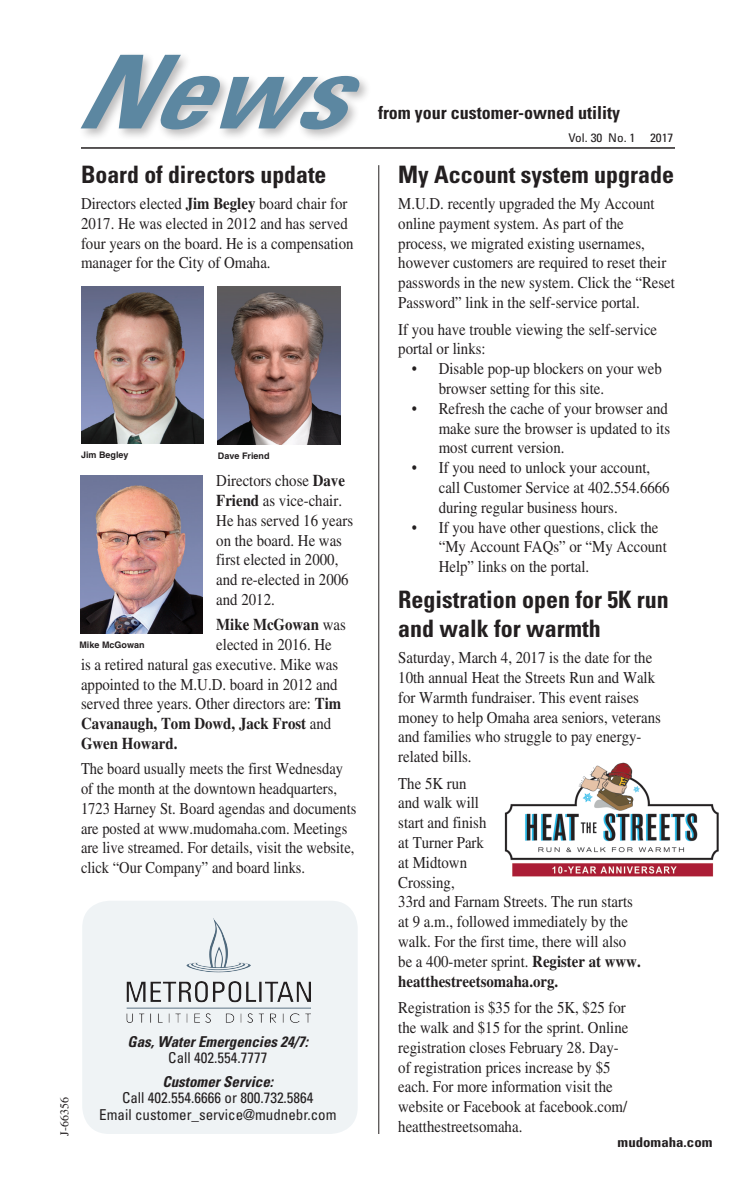
<style>
.page{position:relative;width:756px;height:1188px;background:#fff}
.page>*{position:absolute;margin:0;border:0;box-sizing:border-box;transform-origin:0 0}
.t1{font:italic 700 condensed 102px "Univers";color:#5c87a1;scale:1.1 1}
.headline{font:700 condensed 24px/28.8px "Univers";color:#231f20}
.t2{font:700 condensed 18px "Univers";color:#231f20}
.subhead{font:16.5px/19.8px "Times";color:#231f20;scale:.9 1}
.headline-2{font:16.5px/19.8px "Times";color:#231f20;scale:.9 1}
.subhead-2{font:16.5px/19.8px "Times";color:#231f20;scale:.88 1}
.text{font:16.5px/19.8px "Times";color:#231f20;scale:.9 1}
.t3{font:700 16.5px "Times";color:#231f20;scale:.9 1}
.text-2{font:condensed 15px/16.5px "Univers";color:#231f20;text-align:center}
.text-3{font:italic 700 condensed 15px/16.5px "Univers";color:#231f20;text-align:center}
.text-4{font:700 condensed 13.5px "Univers";color:#231f20;scale:1.1 1}
.t4{font:condensed 12px "Univers";color:#231f20;scale:1.1 1}
.t5{font:12px "Times";color:#231f20}
.t6{font:700 9px "Helvetica";color:#231f20}
.s1{font-weight:700}
.s2{font-weight:400}
.s3{font-weight:400;font-style:normal}
.s4{font-weight:700;font-style:italic}
</style>
<div class="page">
<hr style="left:81px;top:147px;width:594px;height:2px;background:#231f20">
<div style="left:78px;top:52px;width:294px;height:90px;background:#231f20;opacity:.3"></div>
<div style="left:371px;top:98px;width:256px;height:31px;background:#fff"></div>
<hr style="left:378px;top:165px;width:1px;height:969px;background:#231f20">
<img style="left:81px;top:287px;width:122px;height:157px">
<img style="left:218px;top:287px;width:122px;height:158px">
<img style="left:81px;top:476px;width:122px;height:158px">
<img style="left:504px;top:762px;width:215px;height:115px">
<div style="left:82px;top:901px;width:276px;height:233px;background:#eff3f5;border-radius:27px"></div>
<img style="left:126px;top:918px;width:185px;height:105px">
<p class="t1" style="left:73px;top:30px;width:280px">News</p>
<p class="headline" style="left:81px;top:159px;width:247px">Board of directors update</p>
<p class="subhead" style="left:81px;top:194px;width:304px">Directors elected <span class="s1">Jim Begley</span> board chair for 2017. He was elected in 2012 and has served four years on the board. He is a compensation manager for the City of Omaha.</p>
<p class="t6" style="left:81px;top:450px;width:49px">Jim Begley</p>
<p class="t6" style="left:218px;top:450px;width:53px">Dave Friend</p>
<p class="subhead" style="left:216px;top:471px;width:154px">Directors chose <span class="s1">Dave<br>Friend</span> as vice-chair.<br>He has served 16 years on the board. He was first elected in 2000, and re-elected in 2006 and 2012.</p>
<p class="t3" style="left:216px;top:615px;width:145px">Mike McGowan <span class="s2">was</span></p>
<p class="subhead" style="left:216px;top:635px;width:130px">elected in 2016. He</p>
<p class="subhead" style="left:81px;top:654px;width:287px">is a retired natural gas executive. Mike was</p>
<p class="subhead" style="left:81px;top:674px;width:287px">appointed to the M.U.D. board in 2012 and</p>
<p class="subhead" style="left:81px;top:694px;width:291px">served three years. Other directors are: <span class="s1">Tim</span></p>
<p class="t3" style="left:81px;top:714px;width:280px">Cavanaugh, Tom Dowd, Jack Frost <span class="s2">and</span></p>
<p class="t3" style="left:81px;top:734px;width:109px">Gwen Howard.</p>
<p class="subhead-2" style="left:81px;top:759px;width:314px">The board usually meets the first Wednesday of the month at the downtown headquarters, 1723 Harney St. Board agendas and documents are posted at www.mudomaha.com. Meetings are live streamed. For details, visit the website, click “Our Company” and board links.</p>
<p class="t6" style="left:80px;top:639px;width:67px">Mike McGowan</p>
<p class="t5" style="left:58px;top:1136px;width:40px;rotate:-90deg">J-66356</p>
<p class="text-3" style="left:128px;top:1033px;width:182px">Gas, Water Emergencies 24/7:<br><span class="s3">Call 402.554.7777</span></p>
<p class="text-2" style="left:99px;top:1073px;width:239px"><span class="s4">Customer Service:<br></span>Call 402.554.6666 or 800.732.5864<br>Email customer_service@mudnebr.com</p>
<p class="t2" style="left:378px;top:102px;width:244px">from your customer-owned utility</p>
<p class="t4" style="left:568px;top:130px;width:97px">Vol. 30 No. 1 2017</p>
<p class="headline" style="left:398px;top:159px;width:277px">My Account system upgrade</p>
<p class="headline-2" style="left:398px;top:194px;width:309px">M.U.D. recently upgraded the My Account online payment system. As part of the process, we migrated existing usernames, however customers are required to reset their passwords in the new system. Click the “Reset Password” link in the self-service portal.</p>
<p class="headline-2" style="left:398px;top:319px;width:289px">If you have trouble viewing the self-service portal or links:</p>
<p class="subhead" style="left:439px;top:359px;width:249px;text-indent:-27px">• Disable pop-up blockers on your web browser setting for this site.</p>
<p class="subhead" style="left:439px;top:398px;width:259px;text-indent:-27px">• Refresh the cache of your browser and make sure the browser is updated to its most current version.</p>
<p class="subhead" style="left:439px;top:458px;width:258px;text-indent:-27px">• If you need to unlock your account, call Customer Service at 402.554.6666 during regular business hours.</p>
<p class="subhead" style="left:439px;top:517px;width:255px;text-indent:-27px">• If you have other questions, click the “My Account FAQs” or “My Account<br>Help” links on the portal.</p>
<p class="headline" style="left:398px;top:585px;width:272px">Registration open for 5K run and walk for warmth</p>
<p class="text" style="left:398px;top:648px;width:293px">Saturday, March 4, 2017 is the date for the 10th annual Heat the Streets Run and Walk for Warmth fundraiser. This event raises money to help Omaha area seniors, veterans and families who struggle to pay energy&shy;related bills.</p>
<p class="subhead" style="left:398px;top:773px;width:271px">The 5K run<br>and walk will<br>start and finish<br>at Turner Park<br>at Midtown<br>Crossing,<br>33rd and Farnam Streets. The run starts at 9 a.m., followed immediately by the walk. For the first time, there will also be a 400-meter sprint. <span class="s1">Register at www. heatthestreetsomaha.org.</span></p>
<p class="subhead" style="left:398px;top:998px;width:257px">Registration is $35 for the 5K, $25 for the walk and $15 for the sprint. Online registration closes February 28. Day&shy;of registration prices increase by $5 each. For more information visit the website or Facebook at facebook.com/ heatthestreetsomaha.</p>
<p class="text-4" style="left:618px;top:1134px;width:88px">mudomaha.com</p>
</div>
